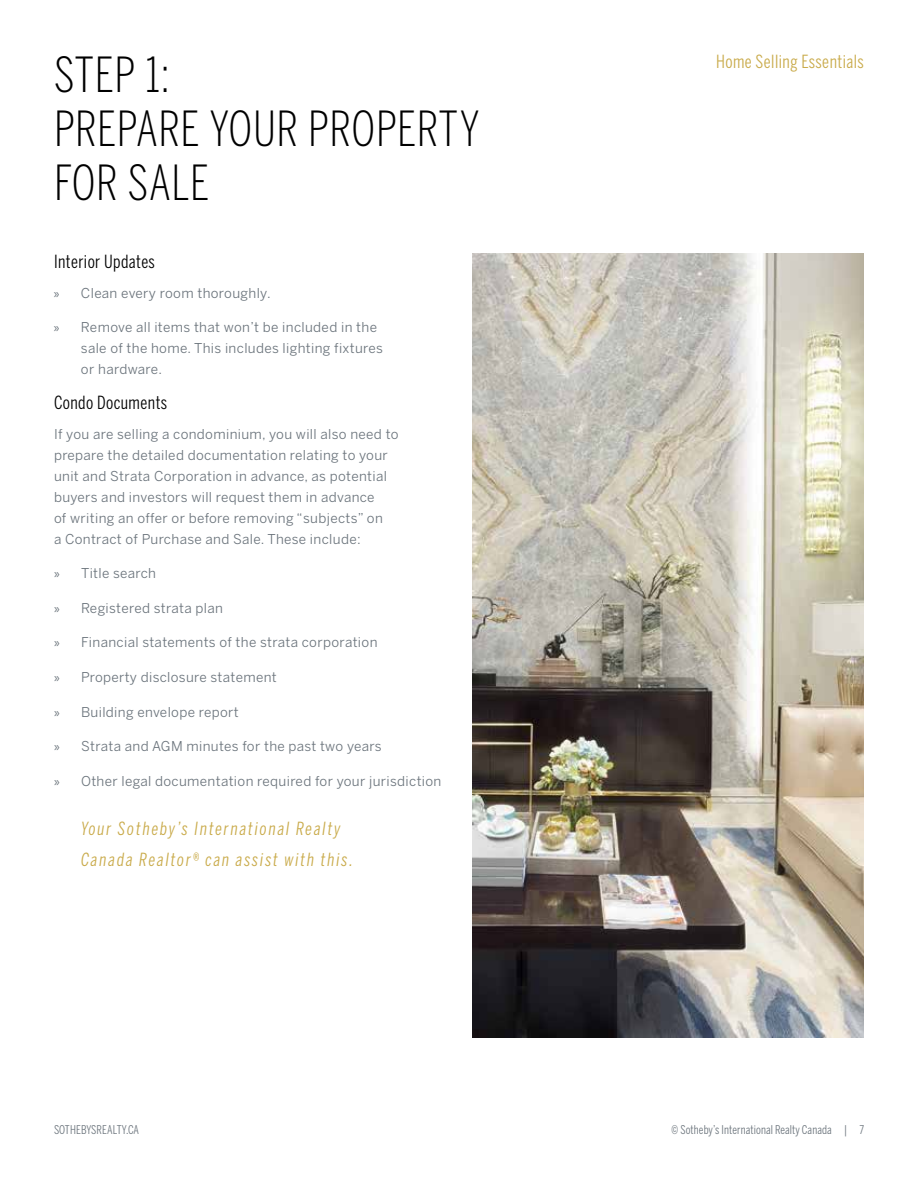
<style>
.page{position:relative;width:918px;height:1188px;background:#fff}
.page>*{position:absolute;margin:0;border:0;box-sizing:border-box;transform-origin:0 0}
.t1{font:300 48px/54px "Benton Sans Compressed";letter-spacing:.01em;color:#000}
.t2{font:italic 18px/31.5px "Benton Sans Compressed";letter-spacing:.1em;color:#c9aa4a}
.t3{font:18px "Benton Sans Compressed";letter-spacing:.025em;color:#000}
.t4{font:18px "Benton Sans Compressed";letter-spacing:.025em;color:#c9aa4a}
.t5{font:13.5px/21px "Benton Sans";letter-spacing:.025em;color:#6a737b}
.t6{font:12px "Benton Sans Compressed";letter-spacing:.01em;color:#6a737b}
.s1{font-family:"Myriad Pro"}
</style>
<div class="page">
<img style="left:472px;top:254px;width:392px;height:783px">
<h1 class="t1" style="left:54px;top:47px;width:427px">STEP 1:<br>PREPARE YOUR PROPERTY<br>FOR SALE</h1>
<h2 class="t3" style="left:54px;top:251px;width:102px">Interior Updates</h2>
<p class="t5" style="left:54px;top:282px;width:218px"><span class="s1">»</span> Clean every room thoroughly.</p>
<p class="t5" style="left:81px;top:317px;width:303px;text-indent:-27px"><span class="s1">»</span> Remove all items that won’t be included in the sale of the home. This includes lighting fixtures or hardware.</p>
<h2 class="t3" style="left:54px;top:392px;width:115px">Condo Documents</h2>
<p class="t5" style="left:54px;top:423px;width:346px">If you are selling a condominium, you will also need to prepare the detailed documentation relating to your unit and Strata Corporation in advance, as potential buyers and investors will request them in advance<br>of writing an offer or before removing “subjects” on<br>a Contract of Purchase and Sale. These include:</p>
<p class="t5" style="left:54px;top:563px;width:104px"><span class="s1">»</span> Title search</p>
<p class="t5" style="left:54px;top:597px;width:171px"><span class="s1">»</span> Registered strata plan</p>
<p class="t5" style="left:54px;top:632px;width:325px"><span class="s1">»</span> Financial statements of the strata corporation</p>
<p class="t5" style="left:54px;top:666px;width:224px"><span class="s1">»</span> Property disclosure statement</p>
<p class="t5" style="left:54px;top:701px;width:186px"><span class="s1">»</span> Building envelope report</p>
<p class="t5" style="left:54px;top:735px;width:329px"><span class="s1">»</span> Strata and AGM minutes for the past two years</p>
<p class="t5" style="left:54px;top:770px;width:389px"><span class="s1">»</span> Other legal documentation required for your jurisdiction</p>
<h2 class="t2" style="left:81px;top:812px;width:274px">Your Sotheby’s International Realty<br>Canada Realtor® can assist with this.</h2>
<h2 class="t4" style="left:716px;top:51px;width:149px">Home Selling Essentials</h2>
<p class="t6" style="left:54px;top:1122px;width:87px">SOTHEBYSREALTY.CA</p>
<p class="t6" style="left:672px;top:1122px;width:194px">© Sotheby’s International Realty Canada | 7</p>
</div>
